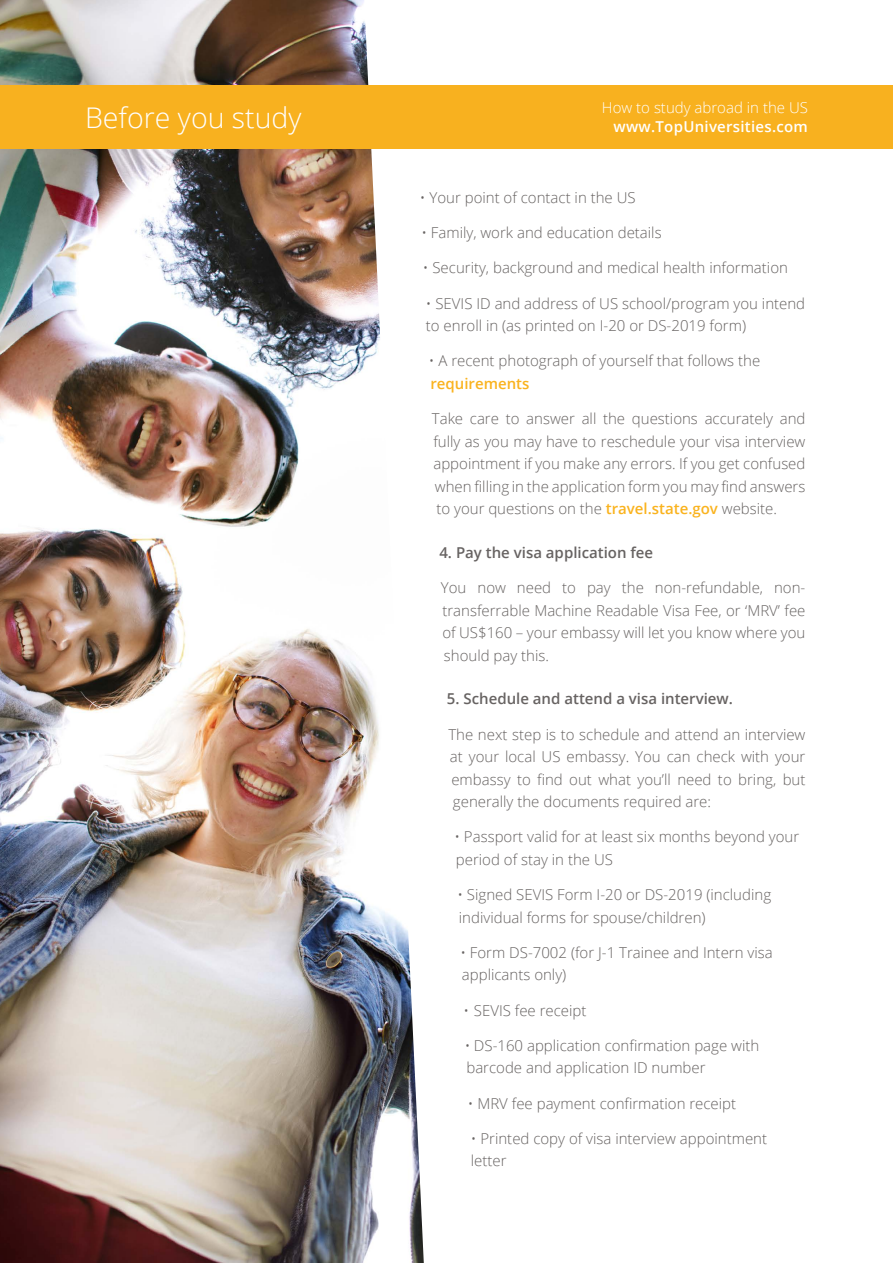
<style>
.page{position:relative;width:893px;height:1263px;background:#fff}
.page>*{position:absolute;margin:0;border:0;box-sizing:border-box;transform-origin:0 0}
.t1{font:300 28.5px "Open Sans";color:#fff}
.t2{font:300 15px/22.5px "Open Sans";color:#676362}
.t3{font:600 15px "Open Sans";color:#676362}
.t4{font:300 15px "Open Sans";color:#fff}
.t5{font:600 15px "Open Sans";letter-spacing:.02em;color:#fff}
.t6{font:600 15px "Open Sans";color:#fab31e}
.s1{font-weight:600;color:#fab31e}
</style>
<div class="page">
<img style="left:0;top:0;width:424px;height:1263px">
<div style="left:0;top:85px;width:893px;height:64px;background:#f8b11f"></div>
<h1 class="t1" style="left:85px;top:98px;width:218px">Before you study</h1>
<p class="t4" style="left:602px;top:97px;width:207px">How to study abroad in the US</p>
<p class="t5" style="left:614px;top:117px;width:196px">www.TopUniversities.com</p>
<p class="t2" style="left:420px;top:186px;width:217px">• Your point of contact in the US</p>
<p class="t2" style="left:421px;top:221px;width:242px">• Family, work and education details</p>
<p class="t2" style="left:423px;top:256px;width:367px">• Security, background and medical health information</p>
<p class="t2" style="left:426px;top:291px;width:381px">• SEVIS ID and address of US school/program you intend to enroll in (as printed on I-20 or DS-2019 form)</p>
<p class="t2" style="left:429px;top:349px;width:333px">• A recent photograph of yourself that follows the</p>
<p class="t6" style="left:430px;top:373px;width:100px">requirements</p>
<p class="t2" style="left:432px;top:407px;width:375px;text-align:justify">Take care to answer all the questions accurately and fully as you may have to reschedule your visa interview appointment if you make any errors. If you get confused when filling in the application form you may find answers to your questions on the <span class="s1">travel.state.gov</span> website.</p>
<p class="t3" style="left:439px;top:542px;width:215px">4. Pay the visa application fee</p>
<p class="t2" style="left:441px;top:576px;width:366px;text-align:justify">You now need to pay the non-refundable, non&shy;transferrable Machine Readable Visa Fee, or ‘MRV’ fee of US$160 – your embassy will let you know where you should pay this.</p>
<p class="t3" style="left:447px;top:689px;width:288px">5. Schedule and attend a visa interview.</p>
<p class="t2" style="left:448px;top:722px;width:359px;text-align:justify">The next step is to schedule and attend an interview at your local US embassy. You can check with your embassy to find out what you’ll need to bring, but generally the documents required are:</p>
<p class="t2" style="left:454px;top:825px;width:346px">• Passport valid for at least six months beyond your period of stay in the US</p>
<p class="t2" style="left:457px;top:883px;width:315px">• Signed SEVIS Form I-20 or DS-2019 (including individual forms for spouse/children)</p>
<p class="t2" style="left:460px;top:941px;width:314px">• Form DS-7002 (for J-1 Trainee and Intern visa applicants only)</p>
<p class="t2" style="left:463px;top:998px;width:125px">• SEVIS fee receipt</p>
<p class="t2" style="left:465px;top:1034px;width:296px">• DS-160 application confirmation page with barcode and application ID number</p>
<p class="t2" style="left:468px;top:1091px;width:270px">• MRV fee payment confirmation receipt</p>
<p class="t2" style="left:471px;top:1127px;width:298px">• Printed copy of visa interview appointment letter</p>
</div>
